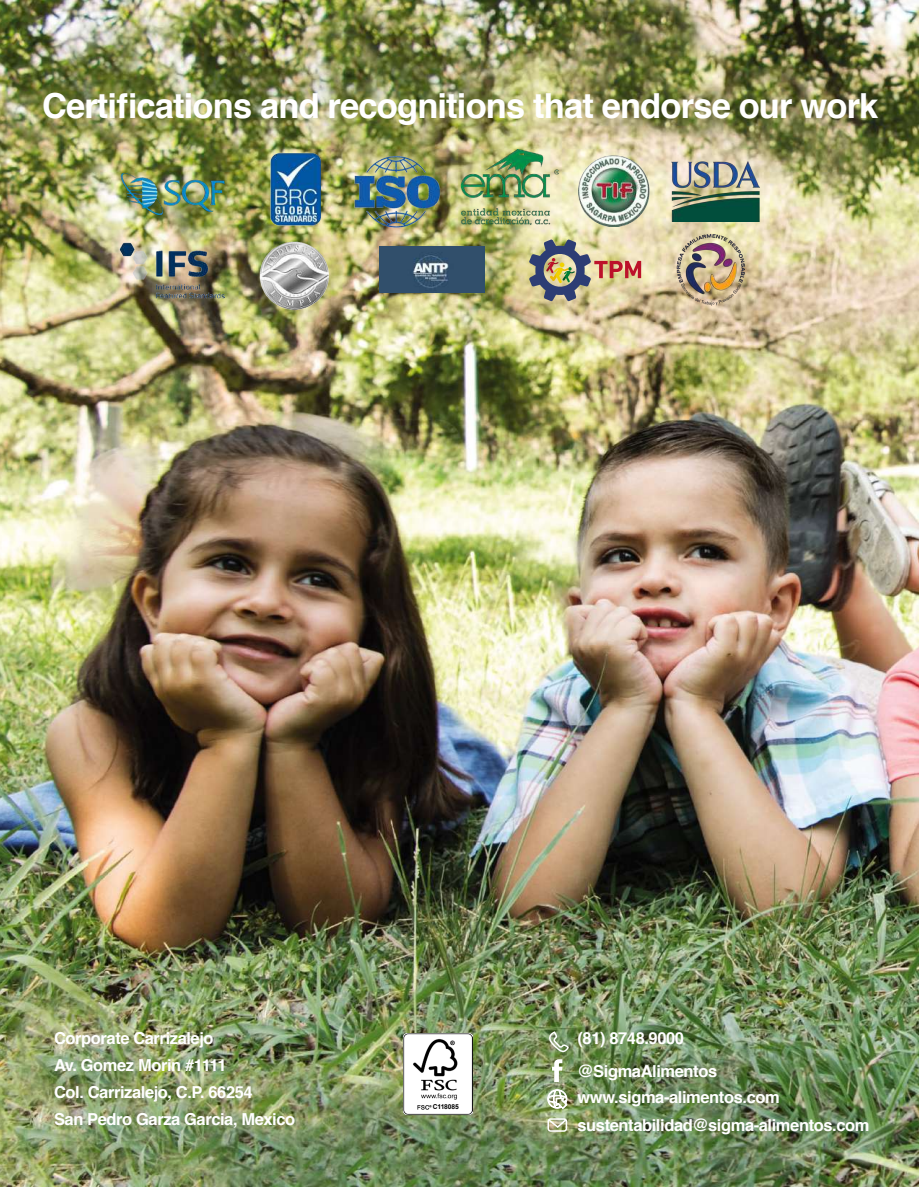
<style>
.page{position:relative;width:919px;height:1187px;background:#fff}
.page>*{position:absolute;margin:0;border:0;box-sizing:border-box;transform-origin:0 0}
.t1{font:700 34.5px "Helvetica";letter-spacing:-.025em;color:#fff}
.t2{font:700 16.5px/27px "Helvetica";letter-spacing:-.025em;color:#fff}
.t3{font:700 6.75px "Arial";letter-spacing:-.025em;color:#000}
</style>
<div class="page">
<img style="left:0;top:0;width:918px;height:1186px">
<img style="left:379px;top:246px;width:105px;height:47px">
<img style="left:120px;top:237px;width:104px;height:65px">
<img style="left:578px;top:156px;width:74px;height:71px">
<img style="left:347px;top:155px;width:96px;height:79px">
<img style="left:671px;top:161px;width:88px;height:60px">
<img style="left:671px;top:231px;width:77px;height:78px">
<img style="left:265px;top:149px;width:59px;height:82px">
<img style="left:259px;top:241px;width:70px;height:68px">
<img style="left:529px;top:239px;width:112px;height:62px">
<img style="left:461px;top:150px;width:97px;height:75px">
<img style="left:121px;top:171px;width:104px;height:47px">
<svg style="left:546px;top:1031px;width:24px;height:22px"></svg>
<svg style="left:546px;top:1117px;width:22px;height:15px"></svg>
<svg style="left:552px;top:1059px;width:10px;height:22px"></svg>
<svg style="left:547px;top:1088px;width:20px;height:20px"></svg>
<img style="left:403px;top:1033px;width:69px;height:81px">
<div style="left:433px;top:1103px;width:29px;height:7px;background:#fff"></div>
<h1 class="t1" style="left:42px;top:78px;width:837px">Certifications and recognitions that endorse our work</h1>
<p class="t2" style="left:54px;top:1024px;width:161px">Corporate Carrizalejo</p>
<p class="t2" style="left:577px;top:1024px;width:108px">(81) 8748.9000</p>
<p class="t2" style="left:54px;top:1051px;width:243px">Av. Gomez Morin #1111<br>Col. Carrizalejo, C.P. 66254<br>San Pedro Garza Garcia, Mexico</p>
<p class="t2" style="left:577px;top:1057px;width:141px">@SigmaAlimentos</p>
<p class="t2" style="left:577px;top:1111px;width:293px">sustentabilidad@sigma-alimentos.com</p>
<p class="t2" style="left:577px;top:1084px;width:204px">www.sigma-alimentos.com</p>
<p class="t3" style="left:433px;top:1102px;width:27px">C118085</p>
</div>
